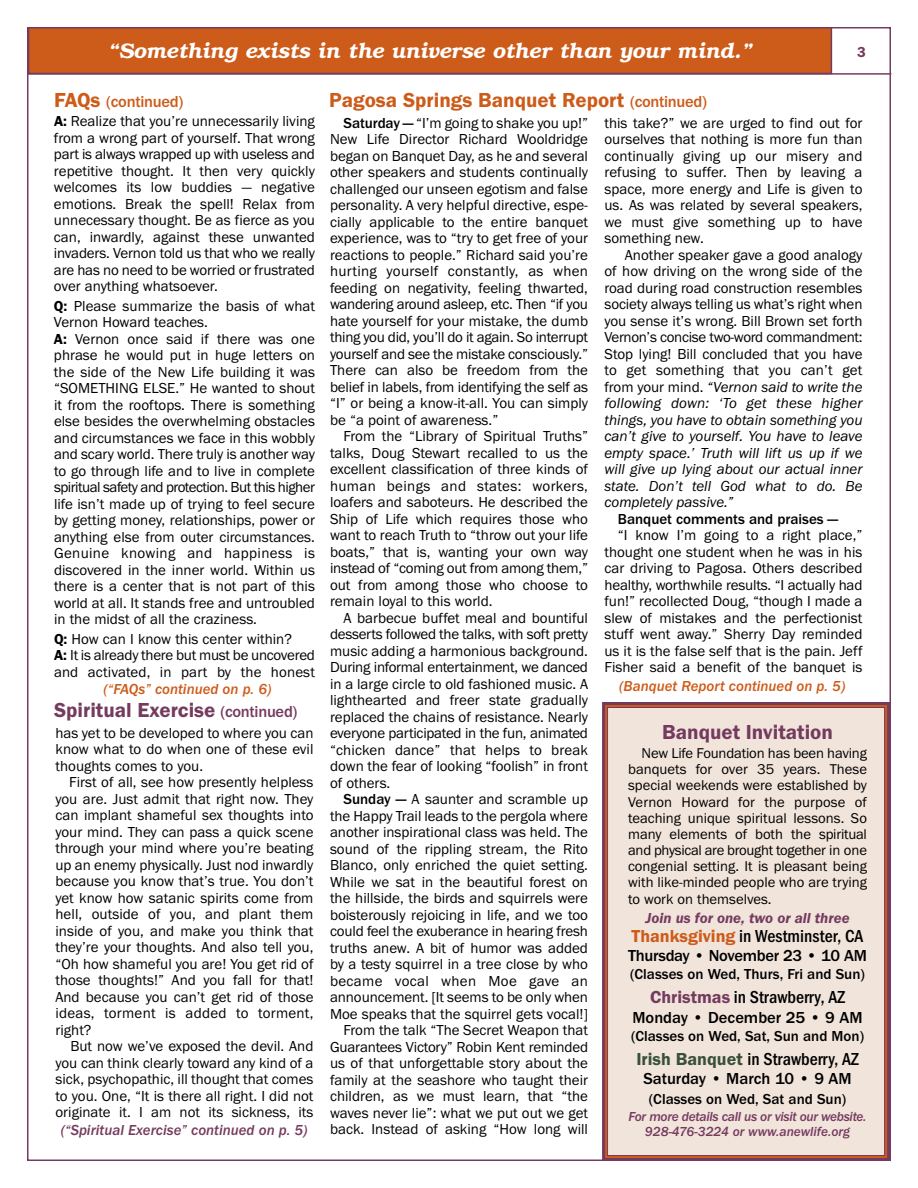
<style>
.page{position:relative;width:918px;height:1188px;background:#fff}
.page>*{position:absolute;margin:0;border:0;box-sizing:border-box;transform-origin:0 0}
.t1{font:italic 600 21px "Bookman LT";color:#fff}
.t2{font:600 21px "Franklin Gothic";color:#753b5f}
.t3{font:600 21px "Franklin Gothic";color:#cd5b19}
.t4{font:500 condensed 18px "Franklin Gothic";color:#000}
.t5{font:500 16.5px "Franklin Gothic";color:#000}
.t6{font:500 16.5px "Franklin Gothic";letter-spacing:-.02em;color:#000}
.t7{font:500 16.5px "Franklin Gothic";letter-spacing:-.02em;color:#cd5b19}
.t8{font:15px/16.5px "Franklin Gothic";color:#000;text-align:justify}
.t9{font:500 15px "Franklin Gothic";color:#000}
.t10{font:italic 500 15px "Franklin Gothic";color:#cd5b19}
.t11{font:italic 500 15px "Franklin Gothic";color:#753b5f}
.t12{font:italic 600 15px "Franklin Gothic";color:#753b5f}
.t13{font:600 15px "Franklin Gothic";color:#753b5f}
.t14{font:14.7px/16.2px "Franklin Gothic";color:#000;text-align:justify}
.t15{font:italic 500 13.5px/14.9px "Franklin Gothic";letter-spacing:-.025em;color:#753b5f;text-align:center}
.s1{font-weight:600;font-size:21px}
.s2{font-weight:500;font-size:16.5px}
.s3{font-weight:600}
.s4{font-weight:500}
.s5{font-style:italic}
.s6{font-weight:600;font-stretch:normal;color:#cd5b19}
.s7{font-weight:600;font-stretch:normal;color:#753b5f}
.s8{font-weight:600;font-stretch:normal;color:#395038}
</style>
<div class="page">
<div style="left:29px;top:28px;width:802px;height:45px;background:#cd5b19"></div>
<div style="left:28px;top:27px;width:804px;height:47px;border:2px solid #753b5f"></div>
<hr style="left:27px;top:73px;width:864px;height:2px;background:#753b5f">
<div style="left:608px;top:708px;width:276px;height:447px;background:#f1e4db"></div>
<div style="left:602px;top:702px;width:288px;height:459px;border:3px solid #753b5f"></div>
<div style="left:607px;top:707px;width:278px;height:449px;border:1px solid #753b5f"></div>
<h1 class="t1" style="left:108px;top:38px;width:646px">“Something exists in the universe other than your mind.”</h1>
<p class="t13" style="left:857px;top:44px;width:10px">3</p>
<p class="t7" style="left:54px;top:91px;width:131px"><span class="s1">FAQs</span> (continued)</p>
<h1 class="t3" style="left:329px;top:87px;width:379px">Pagosa Springs Banquet Report <span class="s2">(continued)</span></h1>
<p class="t8" style="left:54px;top:113px;width:263px"><span class="s3">A:</span> Realize that you’re unnecessarily living from a wrong part of yourself. That wrong part is always wrapped up with useless and repetitive thought. It then very quickly welcomes its low buddies — negative emotions. Break the spell! Relax from unnecessary thought. Be as fierce as you can, inwardly, against these unwanted invaders. Vernon told us that who we really are has no need to be worried or frustrated over anything whatsoever.</p>
<p class="t8" style="left:54px;top:297px;width:263px;text-align:left"><span class="s3">Q:</span> Please summarize the basis of what Vernon Howard teaches.<br><span class="s3">A:</span> Vernon once said if there was one phrase he would put in huge letters on the side of the New Life building it was “SOMETHING ELSE.” He wanted to shout it from the rooftops. There is something else besides the overwhelming obstacles and circumstances we face in this wobbly and scary world. There truly is another way to go through life and to live in complete spiritual safety and protection. But this higher life isn’t made up of trying to feel secure by getting money, relationships, power or anything else from outer circumstances.<br>Genuine knowing and happiness is discovered in the inner world. Within us there is a center that is not part of this world at all. It stands free and untroubled in the midst of all the craziness.</p>
<p class="t8" style="left:54px;top:630px;width:263px;text-align:left"><span class="s3">Q:</span> How can I know this center within?<br><span class="s3">A:</span> It is already there but must be uncovered and activated, in part by the honest</p>
<p class="t10" style="left:103px;top:680px;width:170px">(“FAQs” continued on p. 6)</p>
<h1 class="t2" style="left:54px;top:697px;width:245px">Spiritual Exercise <span class="s2">(continued)</span></h1>
<p class="t8" style="left:56px;top:724px;width:260px">has yet to be developed to where you can know what to do when one of these evil thoughts comes to you.</p>
<p class="t8" style="left:55px;top:774px;width:260px;text-indent:14px">First of all, see how presently helpless you are. Just admit that right now. They can implant shameful sex thoughts into your mind. They can pass a quick scene through your mind where you’re beating up an enemy physically. Just nod inwardly because you know that’s true. You don’t yet know how satanic spirits come from hell, outside of you, and plant them inside of you, and make you think that they’re your thoughts. And also tell you, “Oh how shameful you are! You get rid of those thoughts!” And you fall for that!<br>And because you can’t get rid of those ideas, torment is added to torment, right?</p>
<p class="t8" style="left:55px;top:1038px;width:260px;text-indent:15px">But now we’ve exposed the devil. And you can think clearly toward any kind of a sick, psychopathic, ill thought that comes to you. One, “It is there all right. I did not originate it. I am not its sickness, its</p>
<p class="t11" style="left:61px;top:1121px;width:248px">(“Spiritual Exercise” continued on p. 5)</p>
<p class="t8" style="left:330px;top:114px;width:260px;text-indent:14px"><span class="s4">Saturday —</span> “I’m going to shake you up!” New Life Director Richard Wooldridge began on Banquet Day, as he and several other speakers and students continually challenged our unseen egotism and false personality. A very helpful directive, espe&shy;cially applicable to the entire banquet experience, was to “try to get free of your reactions to people.” Richard said you’re hurting yourself constantly, as when feeding on negativity, feeling thwarted, wandering around asleep, etc. Then “if you hate yourself for your mistake, the dumb thing you did, you’ll do it again. So interrupt yourself and see the mistake consciously.” There can also be freedom from the belief in labels, from identifying the self as “I” or being a know-it-all. You can simply be “a point of awareness.”</p>
<p class="t8" style="left:330px;top:428px;width:260px;text-indent:14px">From the “Library of Spiritual Truths” talks, Doug Stewart recalled to us the excellent classification of three kinds of human beings and states: workers, loafers and saboteurs. He described the Ship of Life which requires those who want to reach Truth to “throw out your life boats,” that is, wanting your own way instead of “coming out from among them,” out from among those who choose to remain loyal to this world.</p>
<p class="t8" style="left:330px;top:609px;width:260px;text-indent:14px">A barbecue buffet meal and bountiful desserts followed the talks, with soft pretty music adding a harmonious background.<br>During informal entertainment, we danced in a large circle to old fashioned music. A lighthearted and freer state gradually replaced the chains of resistance. Nearly everyone participated in the fun, animated “chicken dance” that helps to break down the fear of looking “foolish” in front of others.</p>
<p class="t8" style="left:330px;top:791px;width:260px;text-align:right"><span class="s4">Sunday —</span> A saunter and scramble up the Happy Trail leads to the pergola where another inspirational class was held. The sound of the rippling stream, the Rito Blanco, only enriched the quiet setting.<br>While we sat in the beautiful forest on the hillside, the birds and squirrels were boisterously rejoicing in life, and we too could feel the exuberance in hearing fresh truths anew. A bit of humor was added by a testy squirrel in a tree close by who became vocal when Moe gave an announcement. [It seems to be only when Moe speaks that the squirrel gets vocal!] From the talk “The Secret Weapon that Guarantees Victory” Robin Kent reminded us of that unforgettable story about the family at the seashore who taught their children, as we must learn, that “the waves never lie”: what we put out we get back. Instead of asking “How long will</p>
<p class="t8" style="left:604px;top:114px;width:260px">this take?” we are urged to find out for ourselves that nothing is more fun than continually giving up our misery and refusing to suffer. Then by leaving a space, more energy and Life is given to us. As was related by several speakers, we must give something up to have something new.</p>
<p class="t8" style="left:604px;top:246px;width:260px;text-indent:20px">Another speaker gave a good analogy of how driving on the wrong side of the road during road construction resembles society always telling us what’s right when you sense it’s wrong. Bill Brown set forth Vernon’s concise two-word commandment:<br>Stop lying! Bill concluded that you have to get something that you can’t get from your mind. <span class="s5">“Vernon said to write the following down: ‘To get these higher things, you have to obtain something you can’t give to yourself. You have to leave empty space.’ Truth will lift us up if we will give up lying about our actual inner state. Don’t tell God what to do. Be completely passive.”</span></p>
<p class="t9" style="left:618px;top:510px;width:221px">Banquet comments and praises —</p>
<p class="t8" style="left:604px;top:527px;width:260px;text-indent:14px">“I know I’m going to a right place,” thought one student when he was in his car driving to Pagosa. Others described healthy, worthwhile results. “I actually had fun!” recollected Doug, “though I made a slew of mistakes and the perfectionist stuff went away.” Sherry Day reminded us it is the false self that is the pain. Jeff Fisher said a benefit of the banquet is</p>
<p class="t10" style="left:619px;top:677px;width:228px">(Banquet Report continued on p. 5)</p>
<h1 class="t2" style="left:662px;top:720px;width:172px">Banquet Invitation</h1>
<p class="t14" style="left:628px;top:745px;width:240px;text-indent:14px">New Life Foundation has been having banquets for over 35 years. These special weekends were established by Vernon Howard for the purpose of teaching unique spiritual lessons. So many elements of both the spiritual and physical are brought together in one congenial setting. It is pleasant being with like-minded people who are trying to work on themselves.</p>
<p class="t12" style="left:646px;top:909px;width:206px">Join us for one, two or all three</p>
<p class="t4" style="left:632px;top:925px;width:233px"><span class="s6">Thanksgiving</span> in Westminster, CA</p>
<p class="t6" style="left:628px;top:946px;width:240px">Thursday • November 23 • 10 AM</p>
<p class="t9" style="left:630px;top:965px;width:236px">(Classes on Wed, Thurs, Fri and Sun)</p>
<p class="t4" style="left:650px;top:986px;width:197px"><span class="s7">Christmas</span> in Strawberry, AZ</p>
<p class="t5" style="left:632px;top:1008px;width:232px">Monday • December 25 • 9 AM</p>
<p class="t9" style="left:631px;top:1027px;width:235px">(Classes on Wed, Sat, Sun and Mon)</p>
<p class="t4" style="left:636px;top:1048px;width:224px"><span class="s8">Irish Banquet</span> in Strawberry, AZ</p>
<p class="t5" style="left:643px;top:1069px;width:210px">Saturday • March 10 • 9 AM</p>
<p class="t9" style="left:649px;top:1090px;width:199px">(Classes on Wed, Sat and Sun)</p>
<p class="t15" style="left:629px;top:1109px;width:239px">For more details call us or visit our website.<br>928-476-3224 or www.anewlife.org</p>
</div>
